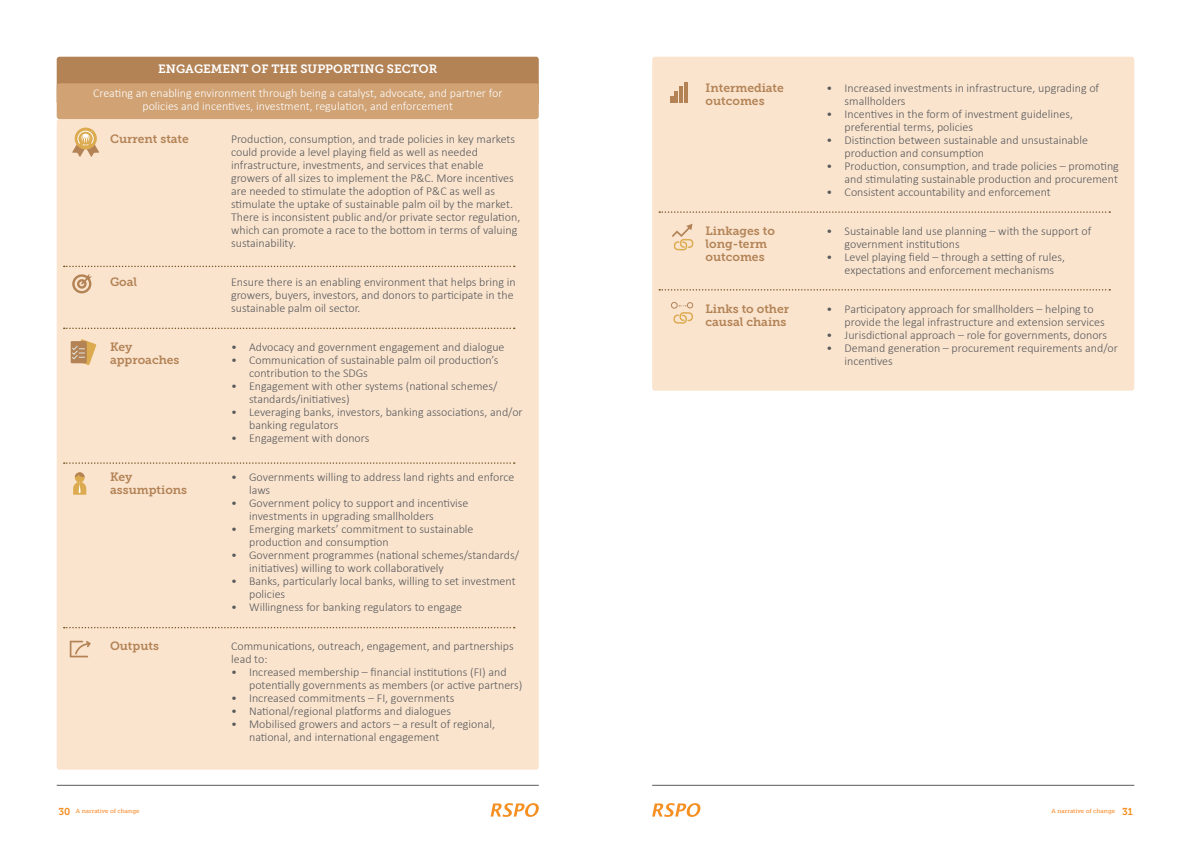
<style>
.page{position:relative;width:1191px;height:842px;background:#fff}
.page>*{position:absolute;margin:0;border:0;box-sizing:border-box;transform-origin:0 0}
.t1{font:300 12px/13px "Calibri";color:#58595b}
.t2{font:300 12px/13px "Calibri";color:#fff;text-align:center}
.t3{font:12px/13px "Museo Slab 700";color:#b38356}
.t4{font:12px "Museo Slab 700";color:#fff}
.t5{font:10px "Museo Slab 700";color:#f58f21}
.t6{font:6px "Museo Slab 500";color:#f78d31}
</style>
<div class="page">
<svg style="left:490px;top:803px;width:49px;height:14px"></svg>
<svg style="left:652px;top:803px;width:48px;height:14px"></svg>
<hr style="left:57px;top:785px;width:482px;height:1px;background:#58595b">
<hr style="left:652px;top:785px;width:482px;height:1px;background:#58595b">
<div style="left:57px;top:119px;width:482px;height:651px;background:#fae4ce;border-radius:3px"></div>
<div style="left:57px;top:57px;width:482px;height:48px;background:#b38356;border-radius:3px"></div>
<svg style="left:64px;top:266px;width:451px;height:1px"></svg>
<svg style="left:64px;top:328px;width:451px;height:1px"></svg>
<svg style="left:64px;top:462px;width:451px;height:2px"></svg>
<svg style="left:64px;top:627px;width:451px;height:1px"></svg>
<div style="left:57px;top:83px;width:482px;height:36px;background:#d0a274;border-radius:3px"></div>
<div style="left:652px;top:57px;width:482px;height:334px;background:#fae4ce;border-radius:3px"></div>
<svg style="left:659px;top:211px;width:451px;height:2px"></svg>
<svg style="left:659px;top:289px;width:451px;height:2px"></svg>
<svg style="left:670px;top:96px;width:3px;height:6px"></svg>
<hr style="left:679px;top:86px;width:3px;height:16px;background:#b38356">
<hr style="left:674px;top:91px;width:4px;height:11px;background:#b38356">
<hr style="left:684px;top:82px;width:3px;height:20px;background:#b38356">
<svg style="left:72px;top:274px;width:20px;height:19px"></svg>
<svg style="left:70px;top:641px;width:21px;height:16px"></svg>
<svg style="left:73px;top:472px;width:13px;height:23px"></svg>
<div style="left:75px;top:128px;width:22px;height:21px;background:#dcaa4f;border-radius:50%"></div>
<svg style="left:72px;top:130px;width:27px;height:27px"></svg>
<div style="left:671px;top:302px;width:6px;height:7px;border:1px solid #b38356;border-radius:50%"></div>
<svg style="left:673px;top:302px;width:20px;height:22px"></svg>
<svg style="left:672px;top:224px;width:21px;height:26px"></svg>
<svg style="left:71px;top:339px;width:25px;height:26px"></svg>
<p class="t4" style="left:158px;top:62px;width:280px">ENGAGEMENT OF THE SUPPORTING SECTOR</p>
<p class="t3" style="left:705px;top:81px;width:80px">Intermediate outcomes</p>
<p class="t2" style="left:93px;top:86px;width:411px">Creating an enabling environment through being a catalyst, advocate, and partner for policies and incentives, investment, regulation, and enforcement</p>
<p class="t1" style="left:844px;top:81px;width:256px;text-indent:-18px">• Increased investments in infrastructure, upgrading of smallholders</p>
<p class="t1" style="left:844px;top:107px;width:230px;text-indent:-18px">• Incentives in the form of investment guidelines, preferential terms, policies</p>
<p class="t1" style="left:844px;top:133px;width:245px;text-indent:-18px">• Distinction between sustainable and unsustainable production and consumption</p>
<p class="t1" style="left:826px;top:159px;width:294px;text-align:right">• Production, consumption, and trade policies – promoting and stimulating sustainable production and procurement</p>
<p class="t1" style="left:826px;top:185px;width:226px">• Consistent accountability and enforcement</p>
<p class="t1" style="left:844px;top:224px;width:248px;text-indent:-18px">• Sustainable land use planning – with the support of government institutions</p>
<p class="t1" style="left:826px;top:250px;width:240px;text-align:center">• Level playing field – through a setting of rules, expectations and enforcement mechanisms</p>
<p class="t1" style="left:844px;top:302px;width:262px;text-indent:-18px">• Participatory approach for smallholders – helping to provide the legal infrastructure and extension services</p>
<p class="t1" style="left:826px;top:328px;width:282px">• Jurisdictional approach – role for governments, donors</p>
<p class="t1" style="left:844px;top:341px;width:275px;text-indent:-18px">• Demand generation – procurement requirements and/or incentives</p>
<p class="t3" style="left:110px;top:132px;width:80px">Current state</p>
<p class="t1" style="left:231px;top:133px;width:291px">Production, consumption, and trade policies in key markets could provide a level playing field as well as needed infrastructure, investments, and services that enable growers of all sizes to implement the P&amp;C. More incentives are needed to stimulate the adoption of P&amp;C as well as stimulate the uptake of sustainable palm oil by the market.<br>There is inconsistent public and/or private sector regulation, which can promote a race to the bottom in terms of valuing sustainability.</p>
<p class="t1" style="left:231px;top:276px;width:286px">Ensure there is an enabling environment that helps bring in growers, buyers, investors, and donors to participate in the sustainable palm oil sector.</p>
<p class="t1" style="left:231px;top:341px;width:275px">• Advocacy and government engagement and dialogue</p>
<p class="t1" style="left:249px;top:354px;width:251px;text-indent:-18px">• Communication of sustainable palm oil production’s contribution to the SDGs</p>
<p class="t1" style="left:249px;top:380px;width:250px;text-indent:-18px">• Engagement with other systems (national schemes/ standards/initiatives)</p>
<p class="t1" style="left:249px;top:406px;width:275px;text-indent:-18px">• Leveraging banks, investors, banking associations, and/or banking regulators</p>
<p class="t1" style="left:231px;top:432px;width:140px">• Engagement with donors</p>
<p class="t1" style="left:249px;top:471px;width:267px;text-indent:-18px">• Governments willing to address land rights and enforce laws</p>
<p class="t1" style="left:249px;top:497px;width:221px;text-indent:-18px">• Government policy to support and incentivise investments in upgrading smallholders</p>
<p class="t1" style="left:249px;top:522px;width:226px;text-indent:-18px">• Emerging markets’ commitment to sustainable production and consumption</p>
<p class="t1" style="left:249px;top:548px;width:271px;text-indent:-18px">• Government programmes (national schemes/standards/ initiatives) willing to work collaboratively</p>
<p class="t1" style="left:249px;top:574px;width:268px;text-indent:-18px">• Banks, particularly local banks, willing to set investment policies</p>
<p class="t1" style="left:231px;top:600px;width:232px">• Willingness for banking regulators to engage</p>
<p class="t1" style="left:231px;top:639px;width:284px">Communications, outreach, engagement, and partnerships lead to:</p>
<p class="t1" style="left:249px;top:665px;width:275px;text-indent:-18px">• Increased membership – financial institutions (FI) and potentially governments as members (or active partners)</p>
<p class="t1" style="left:231px;top:691px;width:225px">• Increased commitments – FI, governments</p>
<p class="t1" style="left:231px;top:704px;width:221px">• National/regional platforms and dialogues</p>
<p class="t1" style="left:249px;top:717px;width:247px;text-indent:-18px">• Mobilised growers and actors – a result of regional, national, and international engagement</p>
<p class="t3" style="left:705px;top:224px;width:71px">Linkages to long-term outcomes</p>
<p class="t3" style="left:110px;top:275px;width:29px">Goal</p>
<p class="t3" style="left:705px;top:302px;width:85px">Links to other causal chains</p>
<p class="t3" style="left:110px;top:340px;width:71px">Key approaches</p>
<p class="t3" style="left:110px;top:470px;width:79px">Key assumptions</p>
<p class="t3" style="left:110px;top:639px;width:50px">Outputs</p>
<p class="t5" style="left:58px;top:805px;width:14px">30</p>
<p class="t5" style="left:1122px;top:805px;width:12px">31</p>
<p class="t6" style="left:76px;top:808px;width:65px">A narrative of change</p>
<p class="t6" style="left:1051px;top:808px;width:65px">A narrative of change</p>
</div>
